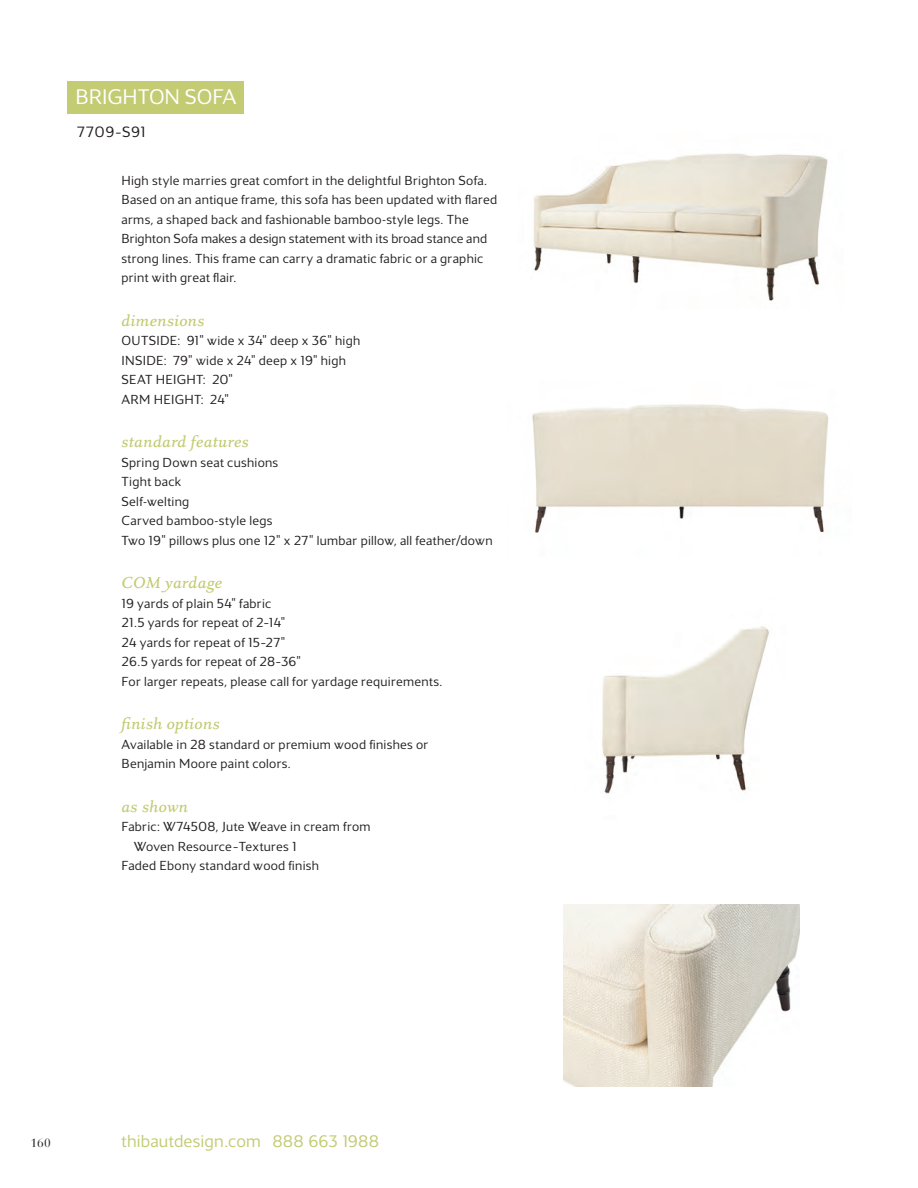
<style>
.page{position:relative;width:918px;height:1188px;background:#fff}
.page>*{position:absolute;margin:0;border:0;box-sizing:border-box;transform-origin:0 0}
.Title_BACK{font:300 21.75px "Maya Samuels";color:#fff}
.t1{font:300 18px "Maya Samuels";letter-spacing:.01em;color:#c3cb73}
.Italic_BACK{font:italic 500 16.5px "Eplica";color:#c3cb73}
.Product___BACK{font:300 15.3px "Maya Samuels";letter-spacing:.035em;color:#231f20}
.Specs_BACK_product{font:300 13.5px/19.5px "Maya Samuels";letter-spacing:.02em;color:#231f20}
.Specs_FRONT_product{font:12px "Bauer Bodoni";color:#231f20}
.s1{font-size:17.25px}
</style>
<div class="page">
<div style="left:68px;top:81px;width:176px;height:32px;background:#c3cb73"></div>
<img style="left:564px;top:905px;width:236px;height:182px">
<img style="left:533px;top:153px;width:295px;height:148px">
<img style="left:532px;top:404px;width:297px;height:129px">
<img style="left:602px;top:626px;width:168px;height:168px">
<p class="Title_BACK" style="left:76px;top:85px;width:162px">BRIGHTON SOFA</p>
<p class="Product___BACK" style="left:77px;top:123px;width:70px">7709–S91</p>
<p class="Specs_BACK_product" style="left:122px;top:170px;width:377px">High style marries great comfort in the delightful Brighton Sofa.<br>Based on an antique frame, this sofa has been updated with flared arms, a shaped back and fashionable bamboo-style legs. The Brighton Sofa makes a design statement with its broad stance and strong lines. This frame can carry a dramatic fabric or a graphic print with great flair.</p>
<p class="Italic_BACK" style="left:122px;top:311px;width:85px">dimensions</p>
<p class="Specs_BACK_product" style="left:122px;top:331px;width:240px">OUTSIDE: 91" wide x 34" deep x 36" high</p>
<p class="Specs_BACK_product" style="left:122px;top:350px;width:226px">INSIDE: 79" wide x 24" deep x 19" high</p>
<p class="Specs_BACK_product" style="left:122px;top:370px;width:113px">SEAT HEIGHT: 20"</p>
<p class="Specs_BACK_product" style="left:122px;top:389px;width:109px">ARM HEIGHT: 24"</p>
<p class="Italic_BACK" style="left:122px;top:432px;width:129px">standard features</p>
<p class="Specs_BACK_product" style="left:122px;top:452px;width:158px">Spring Down seat cushions</p>
<p class="Specs_BACK_product" style="left:122px;top:472px;width:61px">Tight back</p>
<p class="Specs_BACK_product" style="left:122px;top:491px;width:69px">Self-welting</p>
<p class="Specs_BACK_product" style="left:122px;top:511px;width:153px">Carved bamboo-style legs</p>
<p class="Specs_BACK_product" style="left:122px;top:530px;width:373px">Two 19" pillows plus one 12" x 27" lumbar pillow, all feather/down</p>
<p class="Italic_BACK" style="left:122px;top:573px;width:103px">COM yardage</p>
<p class="Specs_BACK_product" style="left:122px;top:593px;width:165px">19 yards of plain 54" fabric<br>21.5 yards for repeat of 2–14"</p>
<p class="Specs_BACK_product" style="left:122px;top:632px;width:165px">24 yards for repeat of 15–27"</p>
<p class="Specs_BACK_product" style="left:122px;top:652px;width:181px">26.5 yards for repeat of 28–36"</p>
<p class="Specs_BACK_product" style="left:122px;top:671px;width:322px">For larger repeats, please call for yardage requirements.</p>
<p class="Italic_BACK" style="left:122px;top:714px;width:100px">finish options</p>
<p class="Specs_BACK_product" style="left:122px;top:734px;width:308px">Available in 28 standard or premium wood finishes or<br>Benjamin Moore paint colors.</p>
<p class="Italic_BACK" style="left:122px;top:797px;width:68px">as shown</p>
<p class="Specs_BACK_product" style="left:134px;top:817px;width:238px;text-indent:-12px">Fabric: W74508, Jute Weave in cream from<br>Woven Resource–Textures 1</p>
<p class="Specs_BACK_product" style="left:122px;top:856px;width:199px">Faded Ebony standard wood finish</p>
<p class="Specs_FRONT_product" style="left:31px;top:1136px;width:22px">160</p>
<p class="t1" style="left:122px;top:1131px;width:259px">thibautdesign.com <span class="s1">888 663 1988</span></p>
</div>
